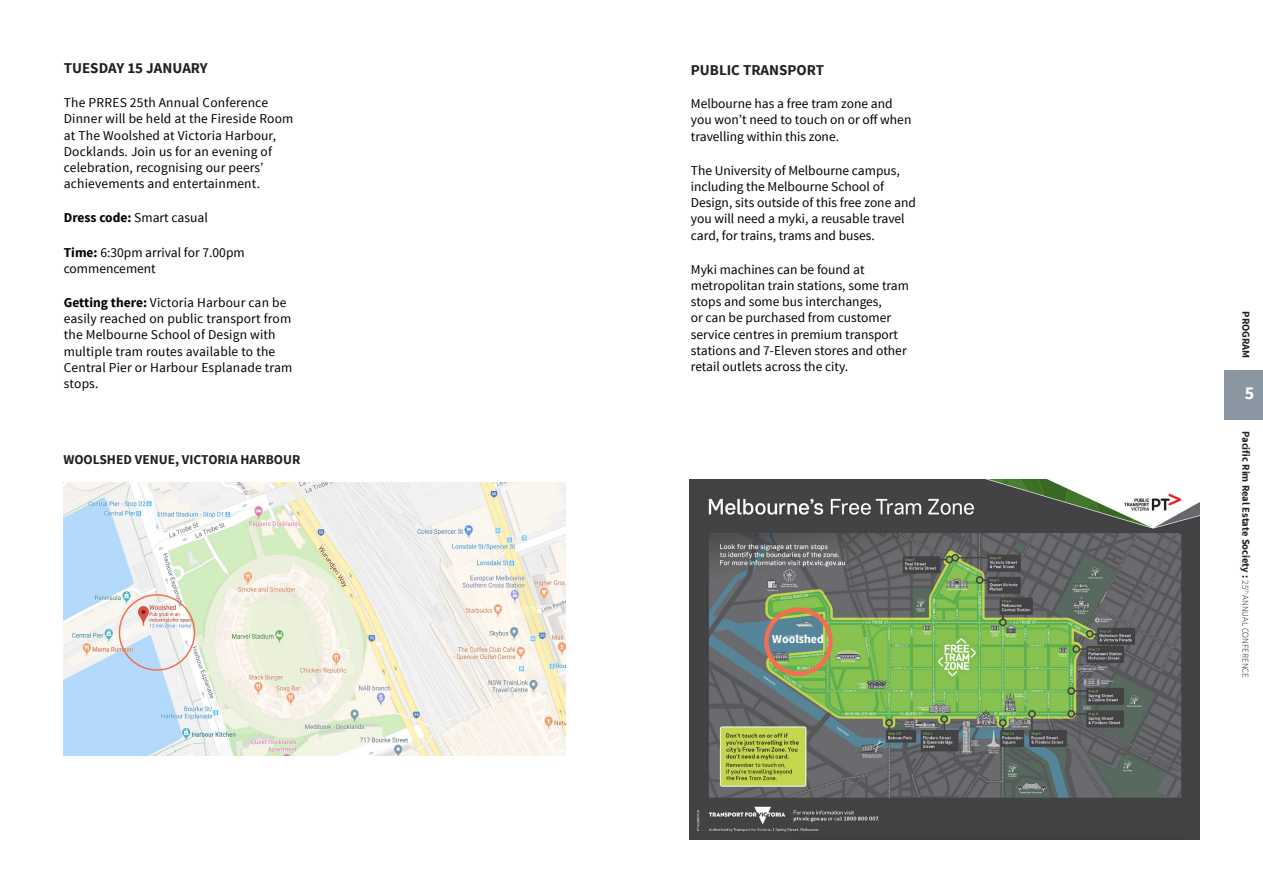
<style>
.page{position:relative;width:1263px;height:893px;background:#fff}
.page>*{position:absolute;margin:0;border:0;box-sizing:border-box;transform-origin:0 0}
.t1{font:700 18px "Source Sans Pro";color:#fff}
.Paper_title{font:700 15px "Source Sans Pro";color:#231f20}
.t2{font:13.5px/16.2px "Source Sans Pro";color:#000}
.Body_text{font:700 13.5px "Source Sans Pro";color:#231f20}
.Body_text-2{font:700 12px "Source Sans Pro";color:#fff}
.t3{font:700 10.5px "Source Sans Pro";color:#231f20}
.s1{font-weight:700}
.s2{font-weight:300;font-size:9px}
</style>
<div class="page">
<div style="left:1225px;top:370px;width:38px;height:49px;background:#8a96a1"></div>
<img style="left:63px;top:482px;width:503px;height:274px">
<div style="left:119px;top:594px;width:76px;height:77px;border:2px solid #f36f50;border-radius:50%"></div>
<img style="left:690px;top:480px;width:509px;height:360px">
<div style="left:764px;top:607px;width:69px;height:69px;border:4px solid #f36f50;border-radius:50%"></div>
<p class="Paper_title" style="left:64px;top:59px;width:145px">TUESDAY 15 JANUARY</p>
<p class="t2" style="left:64px;top:95px;width:231px">The PRRES 25th Annual Conference Dinner will be held at the Fireside Room at The Woolshed at Victoria Harbour, Docklands. Join us for an evening of celebration, recognising our peers’ achievements and entertainment.</p>
<p class="t2" style="left:64px;top:210px;width:146px"><span class="s1">Dress code:</span> Smart casual</p>
<p class="t2" style="left:64px;top:244px;width:182px"><span class="s1">Time:</span> 6:30pm arrival for 7.00pm commencement</p>
<p class="t2" style="left:64px;top:295px;width:230px"><span class="s1">Getting there:</span> Victoria Harbour can be easily reached on public transport from the Melbourne School of Design with multiple tram routes available to the Central Pier or Harbour Esplanade tram stops.</p>
<p class="Body_text" style="left:63px;top:451px;width:238px">WOOLSHED VENUE, VICTORIA HARBOUR</p>
<p class="Paper_title" style="left:691px;top:60px;width:135px">PUBLIC TRANSPORT</p>
<p class="t2" style="left:691px;top:96px;width:222px">Melbourne has a free tram zone and you won’t need to touch on or off when travelling within this zone.</p>
<p class="t2" style="left:691px;top:162px;width:227px">The University of Melbourne campus, including the Melbourne School of Design, sits outside of this free zone and you will need a myki, a reusable travel card, for trains, trams and buses.</p>
<p class="t2" style="left:691px;top:261px;width:220px">Myki machines can be found at metropolitan train stations, some tram stops and some bus interchanges,<br>or can be purchased from customer service centres in premium transport stations and 7-Eleven stores and other retail outlets across the city.</p>
<p class="Body_text-2" style="left:772px;top:631px;width:53px">Woolshed</p>
<p class="t3" style="left:1253px;top:311px;width:49px;rotate:90deg">PROGRAM</p>
<h1 class="t1" style="left:1245px;top:381px;width:11px">5</h1>
<p class="t3" style="left:1253px;top:431px;width:249px;rotate:90deg">Pacific Rim Real Estate Society : <span class="s2">25</span><sup>th</sup> <span class="s2">ANNUAL CONFERENCE</span></p>
</div>
